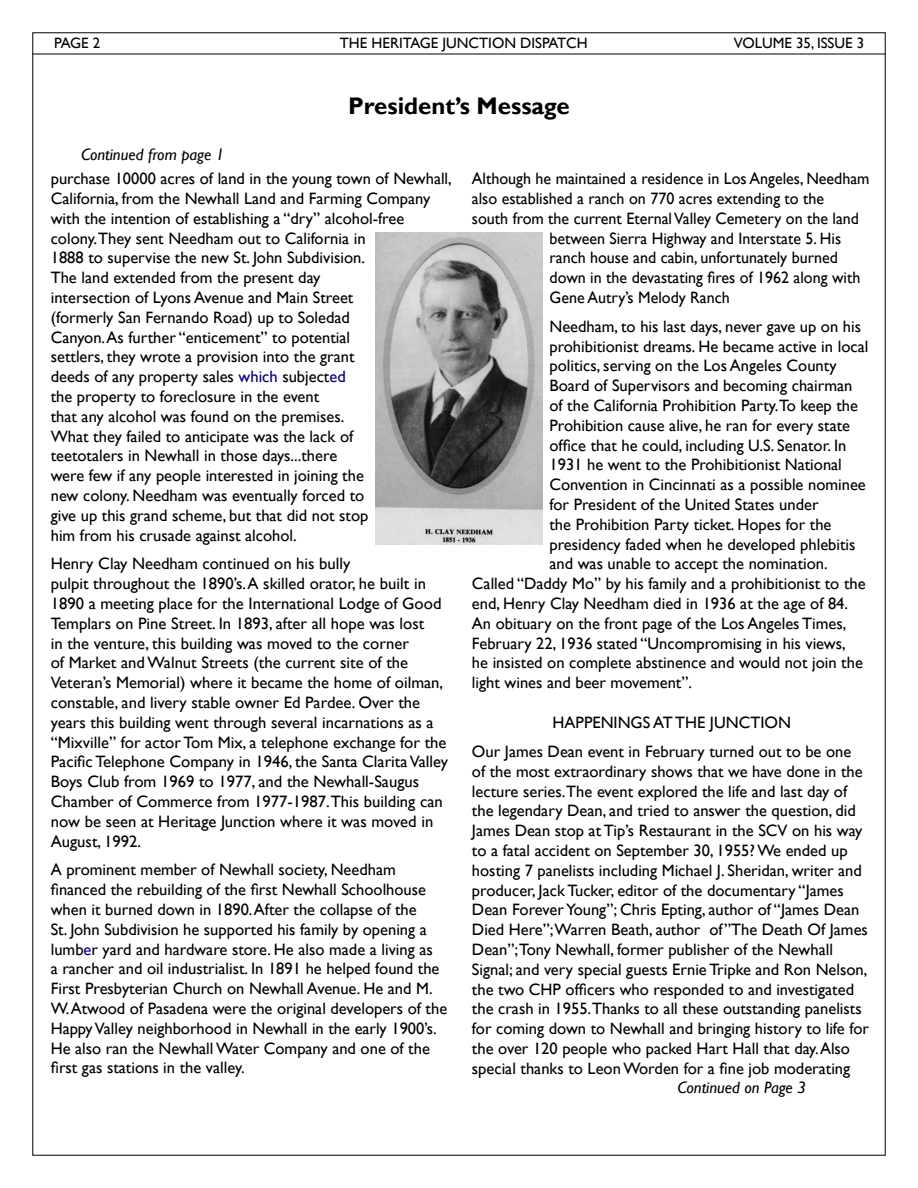
<style>
.page{position:relative;width:918px;height:1188px;background:#fff}
.page>*{position:absolute;margin:0;border:0;box-sizing:border-box;transform-origin:0 0}
.t1{font:700 24px "Gill Sans";color:#000}
.t2{font:16.5px/19.8px "Gill Sans";color:#000}
.t3{font:italic 16.5px "Gill Sans";color:#000}
.t4{font:15px "Gill Sans";color:#000}
.s1{color:#000080}
</style>
<div class="page">
<hr style="left:32px;top:54px;width:854px;height:1px;background:#000">
<img style="left:375px;top:232px;width:168px;height:313px">
<p class="t4" style="left:54px;top:34px;width:17px">Page</p>
<p class="t4" style="left:93px;top:34px;width:9px">2</p>
<p class="t4" style="left:340px;top:34px;width:249px">THE HERITAGE JUNCTION DISPATCH</p>
<p class="t4" style="left:734px;top:34px;width:132px">VOLUME 35, ISSUE 3</p>
<p class="t3" style="left:81px;top:144px;width:145px">Continued from page 1</p>
<h1 class="t1" style="left:348px;top:91px;width:223px">President’s Message</h1>
<p class="t2" style="left:51px;top:169px;width:403px">purchase 10000 acres of land in the young town of Newhall, California, from the Newhall Land and Farming Company with the intention of establishing a “dry” alcohol-free colony.They sent Needham out to California in<br>1888 to supervise the new St. John Subdivision.<br>The land extended from the present day<br>intersection of Lyons Avenue and Main Street<br>(formerly San Fernando Road) up to Soledad<br>Canyon. As further “enticement” to potential<br>settlers, they wrote a provision into the grant<br>deeds of any property sales <span class="s1">which</span> subject<span class="s1">ed<br></span>the property to foreclosure in the event<br>that any alcohol was found on the premises.<br>What they failed to anticipate was the lack of<br>teetotalers in Newhall in those days...there<br>were few if any people interested in joining the<br>new colony. Needham was eventually forced to<br>give up this grand scheme, but that did not stop<br>him from his crusade against alcohol.</p>
<p class="t2" style="left:51px;top:554px;width:399px">Henry Clay Needham continued on his bully<br>pulpit throughout the 1890’s. A skilled orator, he built in 1890 a meeting place for the International Lodge of Good Templars on Pine Street. In 1893, after all hope was lost<br>in the venture, this building was moved to the corner<br>of Market and Walnut Streets (the current site of the Veteran’s Memorial) where it became the home of oilman, constable, and livery stable owner Ed Pardee. Over the years this building went through several incarnations as a “Mixville” for actor Tom Mix, a telephone exchange for the Pacific Telephone Company in 1946, the Santa Clarita Valley Boys Club from 1969 to 1977, and the Newhall-Saugus Chamber of Commerce from 1977-1987.This building can now be seen at Heritage Junction where it was moved in August, 1992.</p>
<p class="t2" style="left:51px;top:860px;width:398px">A prominent member of Newhall society, Needham financed the rebuilding of the first Newhall Schoolhouse when it burned down in 1890. After the collapse of the<br>St. John Subdivision he supported his family by opening a lumb<span class="s1">e</span>r yard and hardware store. He also made a living as<br>a rancher and oil industrialist. In 1891 he helped found the First Presbyterian Church on Newhall Avenue. He and M.<br>W. Atwood of Pasadena were the original developers of the Happy Valley neighborhood in Newhall in the early 1900’s.<br>He also ran the Newhall Water Company and one of the first gas stations in the valley.</p>
<p class="t2" style="left:472px;top:169px;width:399px">Although he maintained a residence in Los Angeles, Needham</p>
<p class="t2" style="left:472px;top:189px;width:354px">also established a ranch on 770 acres extending to the</p>
<p class="t2" style="left:472px;top:209px;width:389px">south from the current Eternal Valley Cemetery on the land</p>
<p class="t2" style="left:550px;top:228px;width:293px">between Sierra Highway and Interstate 5. His</p>
<p class="t2" style="left:550px;top:248px;width:290px">ranch house and cabin, unfortunately burned</p>
<p class="t2" style="left:550px;top:268px;width:312px">down in the devastating fires of 1962 along with</p>
<p class="t2" style="left:550px;top:288px;width:182px">Gene Autry’s Melody Ranch</p>
<p class="t2" style="left:549px;top:317px;width:313px">Needham, to his last days, never gave up on his</p>
<p class="t2" style="left:549px;top:336px;width:320px">prohibitionist dreams. He became active in local</p>
<p class="t2" style="left:549px;top:356px;width:289px">politics, serving on the Los Angeles County</p>
<p class="t2" style="left:549px;top:376px;width:304px">Board of Supervisors and becoming chairman</p>
<p class="t2" style="left:549px;top:396px;width:310px">of the California Prohibition Party.To keep the</p>
<p class="t2" style="left:549px;top:416px;width:302px">Prohibition cause alive, he ran for every state</p>
<p class="t2" style="left:549px;top:435px;width:298px">office that he could, including U.S. Senator. In</p>
<p class="t2" style="left:549px;top:455px;width:294px">1931 he went to the Prohibitionist National</p>
<p class="t2" style="left:549px;top:475px;width:318px">Convention in Cincinnati as a possible nominee</p>
<p class="t2" style="left:549px;top:495px;width:271px">for President of the United States under</p>
<p class="t2" style="left:549px;top:515px;width:284px">the Prohibition Party ticket. Hopes for the</p>
<p class="t2" style="left:549px;top:534px;width:308px">presidency faded when he developed phlebitis</p>
<p class="t2" style="left:549px;top:554px;width:280px">and was unable to accept the nomination.</p>
<p class="t2" style="left:472px;top:574px;width:395px">Called “Daddy Mo” by his family and a prohibitionist to the</p>
<p class="t2" style="left:472px;top:594px;width:378px">end, Henry Clay Needham died in 1936 at the age of 84.</p>
<p class="t2" style="left:472px;top:614px;width:376px">An obituary on the front page of the Los Angeles Times,</p>
<p class="t2" style="left:472px;top:633px;width:375px">February 22, 1936 stated “Uncompromising in his views,</p>
<p class="t2" style="left:472px;top:653px;width:392px">he insisted on complete abstinence and would not join the</p>
<p class="t2" style="left:472px;top:673px;width:222px">light wines and beer movement”.</p>
<p class="t2" style="left:472px;top:709px;width:381px;line-height:28.8px;text-indent:81px">HAPPENINGS AT THE JUNCTION<br>Our James Dean event in February turned out to be one</p>
<p class="t2" style="left:472px;top:762px;width:399px">of the most extraordinary shows that we have done in the lecture series.The event explored the life and last day of the legendary Dean, and tried to answer the question, did James Dean stop at Tip’s Restaurant in the SCV on his way to a fatal accident on September 30, 1955? We ended up hosting 7 panelists including Michael J. Sheridan, writer and producer, Jack Tucker, editor of the documentary “James Dean Forever Young”; Chris Epting, author of “James Dean Died Here”;Warren Beath, author of”The Death Of James Dean”;Tony Newhall, former publisher of the Newhall Signal; and very special guests Ernie Tripke and Ron Nelson, the two CHP officers who responded to and investigated the crash in 1955.Thanks to all these outstanding panelists for coming down to Newhall and bringing history to life for the over 120 people who packed Hart Hall that day. Also special thanks to Leon Worden for a fine job moderating</p>
<p class="t3" style="left:677px;top:1078px;width:130px">Continued on Page 3</p>
</div>
